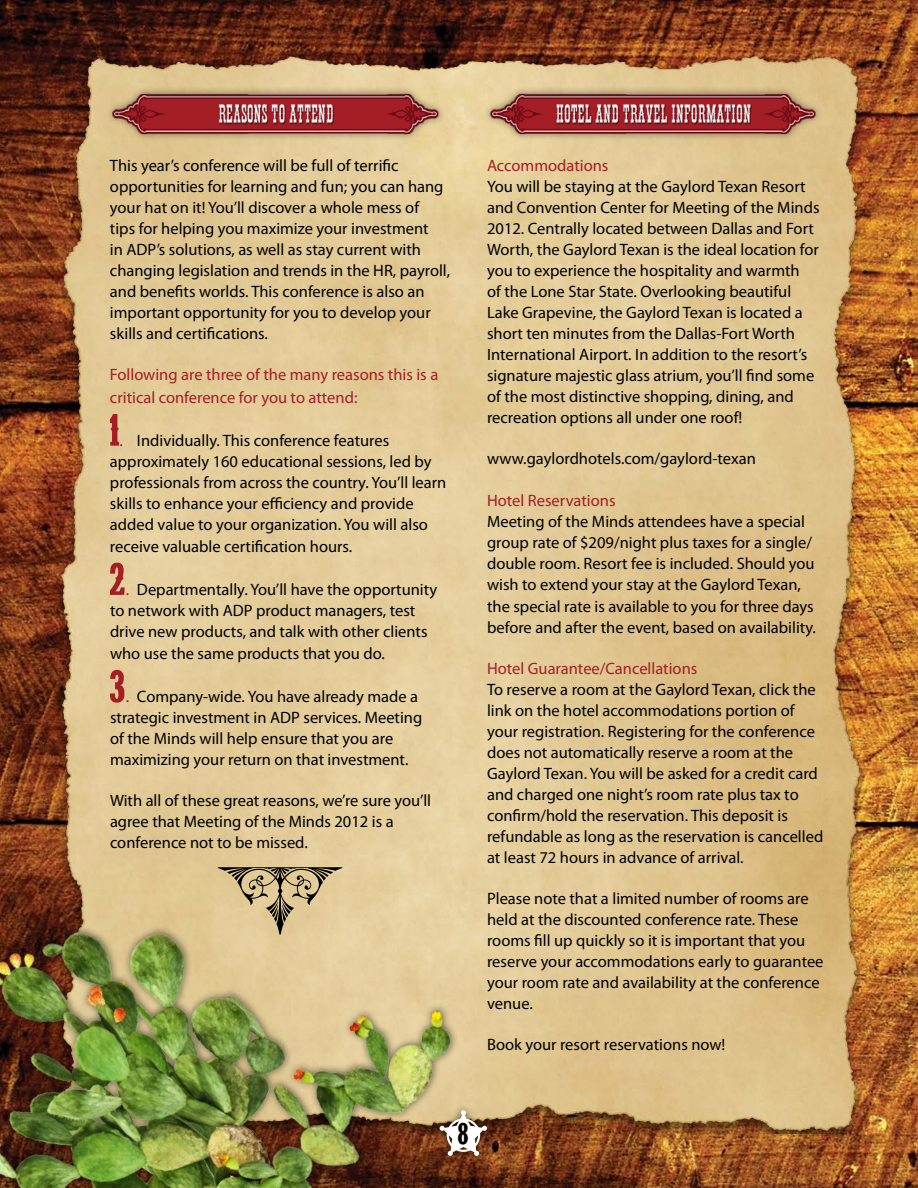
<style>
.page{position:relative;width:918px;height:1188px;background:#fff}
.page>*{position:absolute;margin:0;border:0;box-sizing:border-box;transform-origin:0 0}
.t1{font:54px "IFCINSANERODEO";color:#a41e24}
.t2{font:35.85px "IFCINSANERODEO";color:#000}
.t3{font:16.5px/21px "Myriad Pro";color:#000}
.t4{font:16.5px/22.5px "Myriad Pro";color:#a41e24}
.s1{color:#a41e24}
</style>
<div class="page">
<img style="left:0;top:0;width:918px;height:1188px">
<img style="left:54px;top:54px;width:810px;height:1080px">
<div style="left:432px;top:1103px;width:63px;height:61px;background:#000;opacity:.6"></div>
<svg style="left:459px;top:1110px;width:28px;height:46px"></svg>
<img style="left:487px;top:85px;width:338px;height:57px">
<img style="left:110px;top:85px;width:338px;height:57px">
<img style="left:0;top:888px;width:459px;height:300px">
<svg style="left:218px;top:867px;width:124px;height:68px;background:#bfac81"></svg>
<p class="t3" style="left:110px;top:155px;width:342px">This year’s conference will be full of terrific opportunities for learning and fun; you can hang your hat on it! You’ll discover a whole mess of<br>tips for helping you maximize your investment<br>in ADP’s solutions, as well as stay current with changing legislation and trends in the HR, payroll, and benefits worlds. This conference is also an important opportunity for you to develop your skills and certifications.</p>
<p class="t4" style="left:110px;top:363px;width:330px">Following are three of the many reasons this is a critical conference for you to attend:</p>
<h1 class="t1" style="left:110px;top:408px;width:11px">1</h1>
<p class="t3" style="left:110px;top:429px;width:338px;text-indent:10px"><span class="s1">.</span> Individually. This conference features approximately 160 educational sessions, led by professionals from across the country. You’ll learn skills to enhance your efficiency and provide added value to your organization. You will also</p>
<p class="t3" style="left:110px;top:536px;width:244px">receive valuable certification hours.</p>
<h1 class="t1" style="left:110px;top:557px;width:17px">2</h1>
<p class="t3" style="left:110px;top:579px;width:329px;text-indent:16px"><span class="s1">.</span> Departmentally. You’ll have the opportunity to network with ADP product managers, test drive new products, and talk with other clients</p>
<p class="t3" style="left:110px;top:643px;width:276px">who use the same products that you do.</p>
<h1 class="t1" style="left:110px;top:664px;width:17px">3</h1>
<p class="t3" style="left:110px;top:686px;width:314px;text-indent:16px"><span class="s1">.</span> Company-wide. You have already made a strategic investment in ADP services. Meeting of the Minds will help ensure that you are maximizing your return on that investment.</p>
<p class="t3" style="left:110px;top:790px;width:323px">With all of these great reasons, we’re sure you’ll agree that Meeting of the Minds 2012 is a conference not to be missed.</p>
<p class="t4" style="left:487px;top:154px;width:123px">Accommodations</p>
<p class="t3" style="left:487px;top:176px;width:334px">You will be staying at the Gaylord Texan Resort and Convention Center for Meeting of the Minds 2012. Centrally located between Dallas and Fort Worth, the Gaylord Texan is the ideal location for you to experience the hospitality and warmth<br>of the Lone Star State. Overlooking beautiful Lake Grapevine, the Gaylord Texan is located a short ten minutes from the Dallas-Fort Worth International Airport. In addition to the resort’s signature majestic glass atrium, you’ll find some of the most distinctive shopping, dining, and recreation options all under one roof!</p>
<p class="t3" style="left:487px;top:448px;width:270px">www.gaylordhotels.com/gaylord-texan</p>
<p class="t4" style="left:487px;top:489px;width:130px">Hotel Reservations</p>
<p class="t3" style="left:487px;top:511px;width:330px">Meeting of the Minds attendees have a special group rate of $209/night plus taxes for a single/ double room. Resort fee is included. Should you wish to extend your stay at the Gaylord Texan, the special rate is available to you for three days before and after the event, based on availability.</p>
<p class="t4" style="left:487px;top:657px;width:212px">Hotel Guarantee/Cancellations</p>
<p class="t3" style="left:487px;top:678px;width:338px">To reserve a room at the Gaylord Texan, click the link on the hotel accommodations portion of your registration. Registering for the conference does not automatically reserve a room at the Gaylord Texan. You will be asked for a credit card and charged one night’s room rate plus tax to confirm/hold the reservation. This deposit is refundable as long as the reservation is cancelled at least 72 hours in advance of arrival.</p>
<p class="t3" style="left:487px;top:888px;width:338px">Please note that a limited number of rooms are held at the discounted conference rate. These rooms fill up quickly so it is important that you reserve your accommodations early to guarantee your room rate and availability at the conference venue.</p>
<p class="t3" style="left:487px;top:1034px;width:240px">Book your resort reservations now!</p>
<h2 class="t2" style="left:458px;top:1119px;width:12px">8</h2>
</div>
